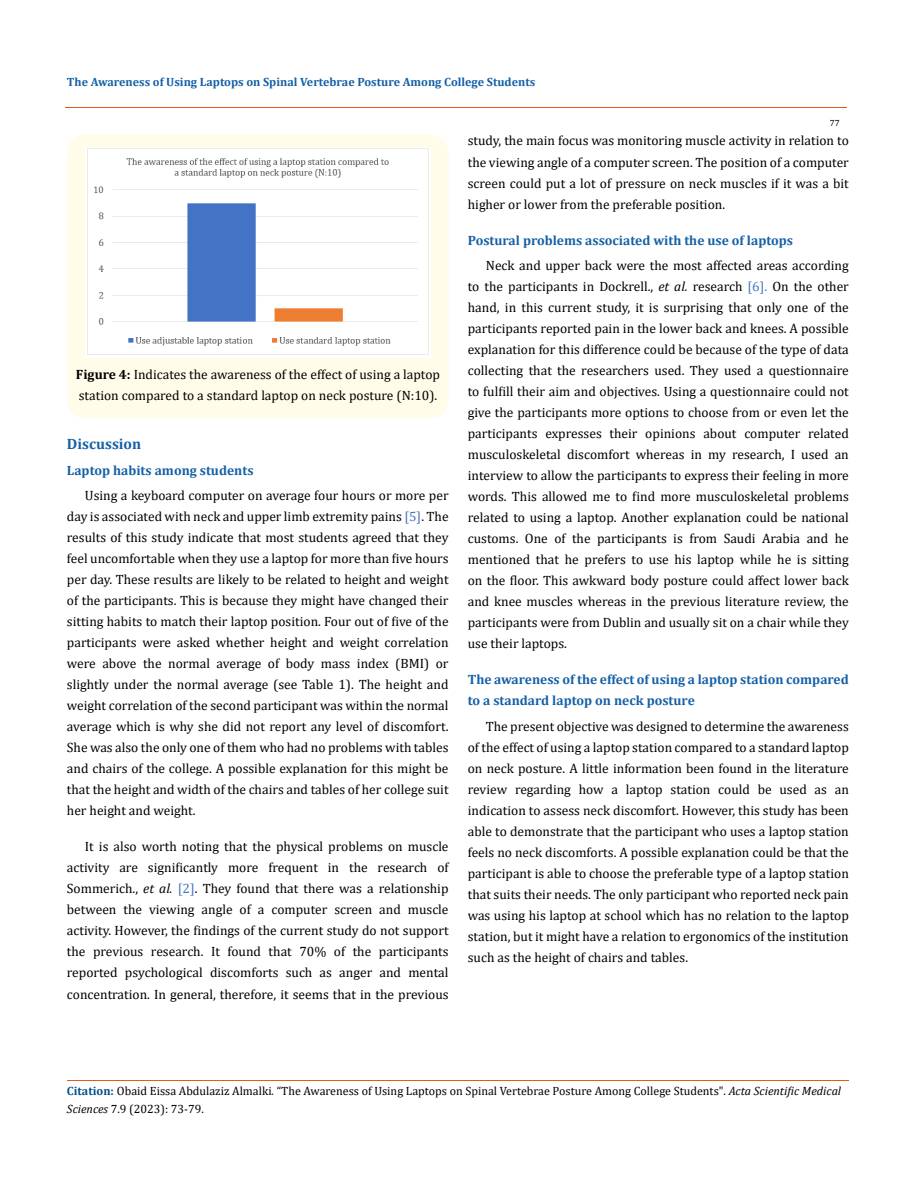
<style>
.page{position:relative;width:917px;height:1188px;background:#fff}
.page>*{position:absolute;margin:0;border:0;box-sizing:border-box;transform-origin:0 0}
.t1{font:700 15px "Cambria";color:#1560a6}
.t2{font:13.5px/21px "Cambria";color:#000;text-align:justify}
.t3{font:700 13.5px/21px "Cambria";color:#1560a6}
.t4{font:12px/18px "Cambria";color:#000}
.t5{font:700 12px "Cambria";color:#1560a6}
.t6{font:9px "Cambria";color:#000}
.s1{font-weight:700}
.s2{color:#4472c4}
.s3{font-style:italic}
.s4{font-weight:700;color:#035089}
</style>
<div class="page">
<div style="left:67px;top:135px;width:381px;height:284px;background:#fffde9;border-radius:18px"></div>
<img style="left:85px;top:148px;width:346px;height:210px">
<hr style="left:65px;top:108px;width:782px;height:1px;background:#e05d1a">
<hr style="left:67px;top:1080px;width:781px;height:1px;background:#e05d1a">
<p class="t5" style="left:67px;top:73px;width:470px">The Awareness of Using Laptops on Spinal Vertebrae Posture Among College Students</p>
<p class="t6" style="left:829px;top:118px;width:11px">77</p>
<p class="t2" style="left:76px;top:364px;width:365px"><span class="s1">Figure 4:</span> Indicates the awareness of the effect of using a laptop station compared to a standard laptop on neck posture (N:10).</p>
<p class="t1" style="left:67px;top:434px;width:76px">Discussion</p>
<p class="t3" style="left:67px;top:459px;width:188px">Laptop habits among students</p>
<p class="t2" style="left:67px;top:485px;width:383px;text-indent:18px">Using a keyboard computer on average four hours or more per day is associated with neck and upper limb extremity pains <span class="s2">[5]</span>. The results of this study indicate that most students agreed that they feel uncomfortable when they use a laptop for more than five hours per day. These results are likely to be related to height and weight of the participants. This is because they might have changed their sitting habits to match their laptop position. Four out of five of the participants were asked whether height and weight correlation were above the normal average of body mass index (BMI) or slightly under the normal average (see Table 1). The height and weight correlation of the second participant was within the normal average which is why she did not report any level of discomfort.<br>She was also the only one of them who had no problems with tables and chairs of the college. A possible explanation for this might be that the height and width of the chairs and tables of her college suit her height and weight.</p>
<p class="t2" style="left:67px;top:836px;width:383px;text-indent:18px">It is also worth noting that the physical problems on muscle activity are significantly more frequent in the research of Sommerich., <span class="s3">et al.</span> <span class="s2">[2]</span>. They found that there was a relationship between the viewing angle of a computer screen and muscle activity. However, the findings of the current study do not support the previous research. It found that 70% of the participants reported psychological discomforts such as anger and mental concentration. In general, therefore, it seems that in the previous</p>
<p class="t2" style="left:468px;top:130px;width:382px">study, the main focus was monitoring muscle activity in relation to the viewing angle of a computer screen. The position of a computer screen could put a lot of pressure on neck muscles if it was a bit higher or lower from the preferable position.</p>
<p class="t3" style="left:468px;top:229px;width:327px">Postural problems associated with the use of laptops</p>
<p class="t2" style="left:468px;top:255px;width:382px;text-indent:18px">Neck and upper back were the most affected areas according to the participants in Dockrell., <span class="s3">et al.</span> research <span class="s2">[6].</span> On the other hand, in this current study, it is surprising that only one of the participants reported pain in the lower back and knees. A possible explanation for this difference could be because of the type of data collecting that the researchers used. They used a questionnaire to fulfill their aim and objectives. Using a questionnaire could not give the participants more options to choose from or even let the participants expresses their opinions about computer related musculoskeletal discomfort whereas in my research, I used an interview to allow the participants to express their feeling in more words. This allowed me to find more musculoskeletal problems related to using a laptop. Another explanation could be national customs. One of the participants is from Saudi Arabia and he mentioned that he prefers to use his laptop while he is sitting on the floor. This awkward body posture could affect lower back and knee muscles whereas in the previous literature review, the participants were from Dublin and usually sit on a chair while they use their laptops.</p>
<p class="t3" style="left:468px;top:669px;width:382px">The awareness of the effect of using a laptop station compared to a standard laptop on neck posture</p>
<p class="t2" style="left:468px;top:715px;width:382px;text-indent:18px">The present objective was designed to determine the awareness of the effect of using a laptop station compared to a standard laptop on neck posture. A little information been found in the literature review regarding how a laptop station could be used as an indication to assess neck discomfort. However, this study has been able to demonstrate that the participant who uses a laptop station feels no neck discomforts. A possible explanation could be that the participant is able to choose the preferable type of a laptop station that suits their needs. The only participant who reported neck pain was using his laptop at school which has no relation to the laptop station, but it might have a relation to ergonomics of the institution such as the height of chairs and tables.</p>
<p class="t4" style="left:67px;top:1082px;width:775px"><span class="s4">Citation:</span> Obaid Eissa Abdulaziz Almalki<span class="s3">.</span> “The Awareness of Using Laptops on Spinal Vertebrae Posture Among College Students". <span class="s3">Acta Scientific Medical<br>Sciences</span> 7.9 (2023): 73-79.</p>
</div>
